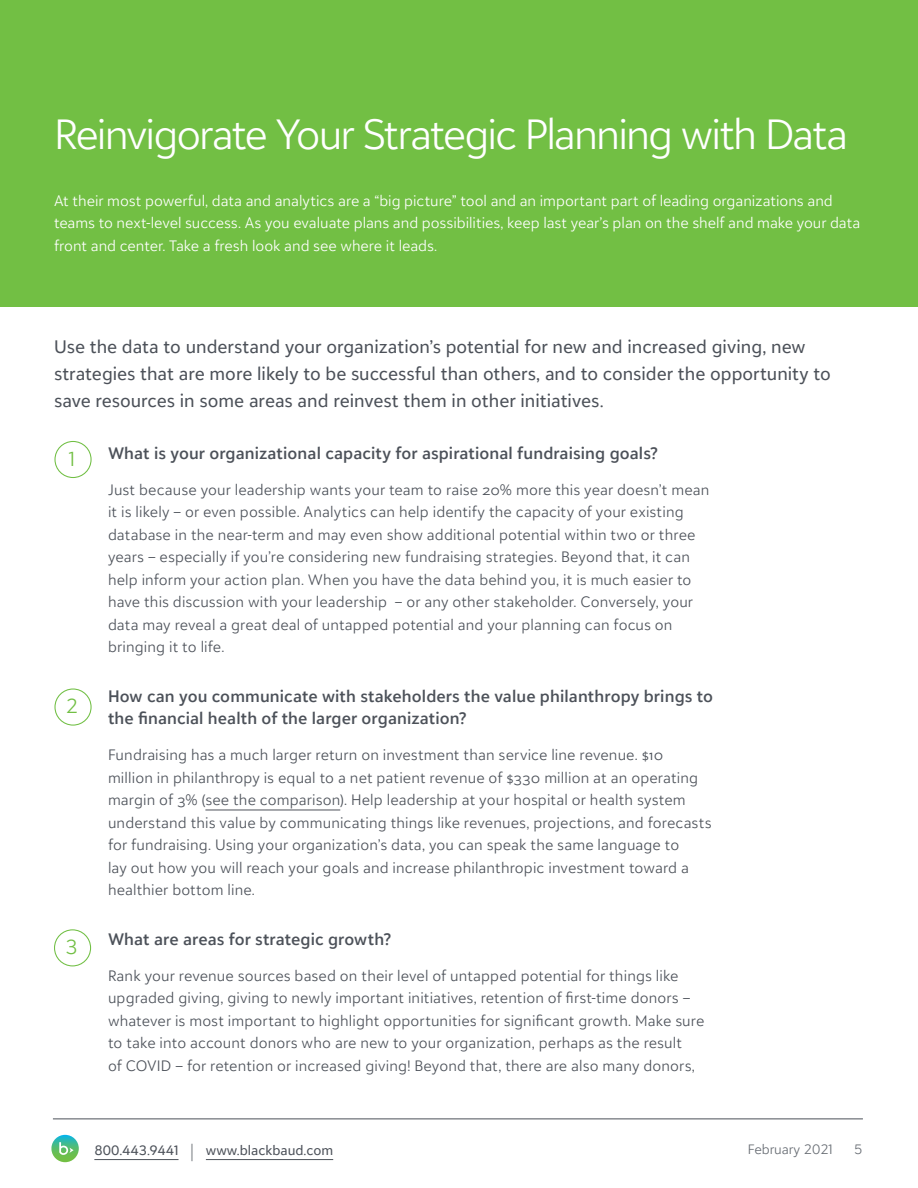
<style>
.page{position:relative;width:918px;height:1188px;background:#fff}
.page>*{position:absolute;margin:0;border:0;box-sizing:border-box;transform-origin:0 0}
.Body_Header{font:300 42px "Blackbaud Sans";letter-spacing:-.045em;color:#fff}
.t1{font:300 20.1px "Blackbaud Sans";color:#72bf44}
.Introduction{font:18px/27px "Blackbaud Sans";color:#4c5159}
.Subhead{font:600 16.5px/22.5px "Blackbaud Sans";letter-spacing:.005em;color:#4c5159}
.Body_Paragraph_Text{font:300 15px/22.5px "Blackbaud Sans";letter-spacing:.01em;color:#4c5159}
.Body_Text{font:300 15px/22.5px "Blackbaud Sans";color:#fff}
.t2{font:13.5px "Blackbaud Sans";color:#4d525a}
.t3{font:300 13.5px "Blackbaud Sans";color:#676c73}
.s1{color:#4d525a}
.s2{font-weight:300;font-size:20.25px;color:#71757b}
</style>
<div class="page">
<hr style="left:53px;top:1119px;width:810px;height:1px;background:#4c5159">
<svg style="left:51px;top:1135px;width:28px;height:27px"></svg>
<svg style="left:59px;top:1142px;width:15px;height:13px"></svg>
<hr style="left:94px;top:1159px;width:85px;height:1px;background:#4d525a">
<hr style="left:206px;top:1159px;width:127px;height:1px;background:#4d525a">
<div style="left:0;top:0;width:918px;height:307px;background:#72bf44"></div>
<div style="left:54px;top:441px;width:38px;height:37px;border:1px solid #71bf44;border-radius:50%"></div>
<div style="left:54px;top:688px;width:38px;height:38px;border:1px solid #71bf44;border-radius:50%"></div>
<hr style="left:205px;top:810px;width:135px;height:1px;background:#4d525a">
<div style="left:54px;top:929px;width:37px;height:37px;border:1px solid #71bf44;border-radius:50%"></div>
<p class="Body_Header" style="left:54px;top:109px;width:796px">Reinvigorate Your Strategic Planning with Data</p>
<p class="Body_Text" style="left:54px;top:189px;width:808px">At their most powerful, data and analytics are a “big picture” tool and an important part of leading organizations and teams to next-level success. As you evaluate plans and possibilities, keep last year’s plan on the shelf and make your data front and center. Take a fresh look and see where it leads.</p>
<p class="Introduction" style="left:54px;top:332px;width:778px">Use the data to understand your organization’s potential for new and increased giving, new strategies that are more likely to be successful than others, and to consider the opportunity to save resources in some areas and reinvest them in other initiatives.</p>
<p class="t1" style="left:69px;top:446px;width:8px">1</p>
<p class="t1" style="left:66px;top:694px;width:14px">2</p>
<p class="t1" style="left:65px;top:934px;width:14px">3</p>
<p class="Subhead" style="left:108px;top:442px;width:551px">What is your organizational capacity for aspirational fundraising goals?</p>
<p class="Body_Paragraph_Text" style="left:108px;top:478px;width:603px">Just because your leadership wants your team to raise 20% more this year doesn’t mean it is likely – or even possible. Analytics can help identify the capacity of your existing database in the near-term and may even show additional potential within two or three years – especially if you’re considering new fundraising strategies. Beyond that, it can help inform your action plan. When you have the data behind you, it is much easier to have this discussion with your leadership – or any other stakeholder. Conversely, your data may reveal a great deal of untapped potential and your planning can focus on bringing it to life.</p>
<p class="Subhead" style="left:108px;top:685px;width:607px">How can you communicate with stakeholders the value philanthropy brings to the financial health of the larger organization?</p>
<p class="Body_Paragraph_Text" style="left:108px;top:744px;width:605px">Fundraising has a much larger return on investment than service line revenue. $10 million in philanthropy is equal to a net patient revenue of $330 million at an operating margin of 3% (<span class="s1">see the comparison</span>). Help leadership at your hospital or health system understand this value by communicating things like revenues, projections, and forecasts for fundraising. Using your organization’s data, you can speak the same language to<br>lay out how you will reach your goals and increase philanthropic investment toward a healthier bottom line.</p>
<p class="Subhead" style="left:108px;top:928px;width:284px">What are areas for strategic growth?</p>
<p class="Body_Paragraph_Text" style="left:108px;top:964px;width:598px">Rank your revenue sources based on their level of untapped potential for things like upgraded giving, giving to newly important initiatives, retention of first-time donors – whatever is most important to highlight opportunities for significant growth. Make sure to take into account donors who are new to your organization, perhaps as the result<br>of COVID – for retention or increased giving! Beyond that, there are also many donors,</p>
<p class="t2" style="left:94px;top:1142px;width:86px">800.443.9441</p>
<p class="t3" style="left:748px;top:1141px;width:86px">February 2021</p>
<p class="t3" style="left:854px;top:1141px;width:10px">5</p>
<p class="t2" style="left:189px;top:1142px;width:145px"><span class="s2">|</span> www.blackbaud.com</p>
</div>
